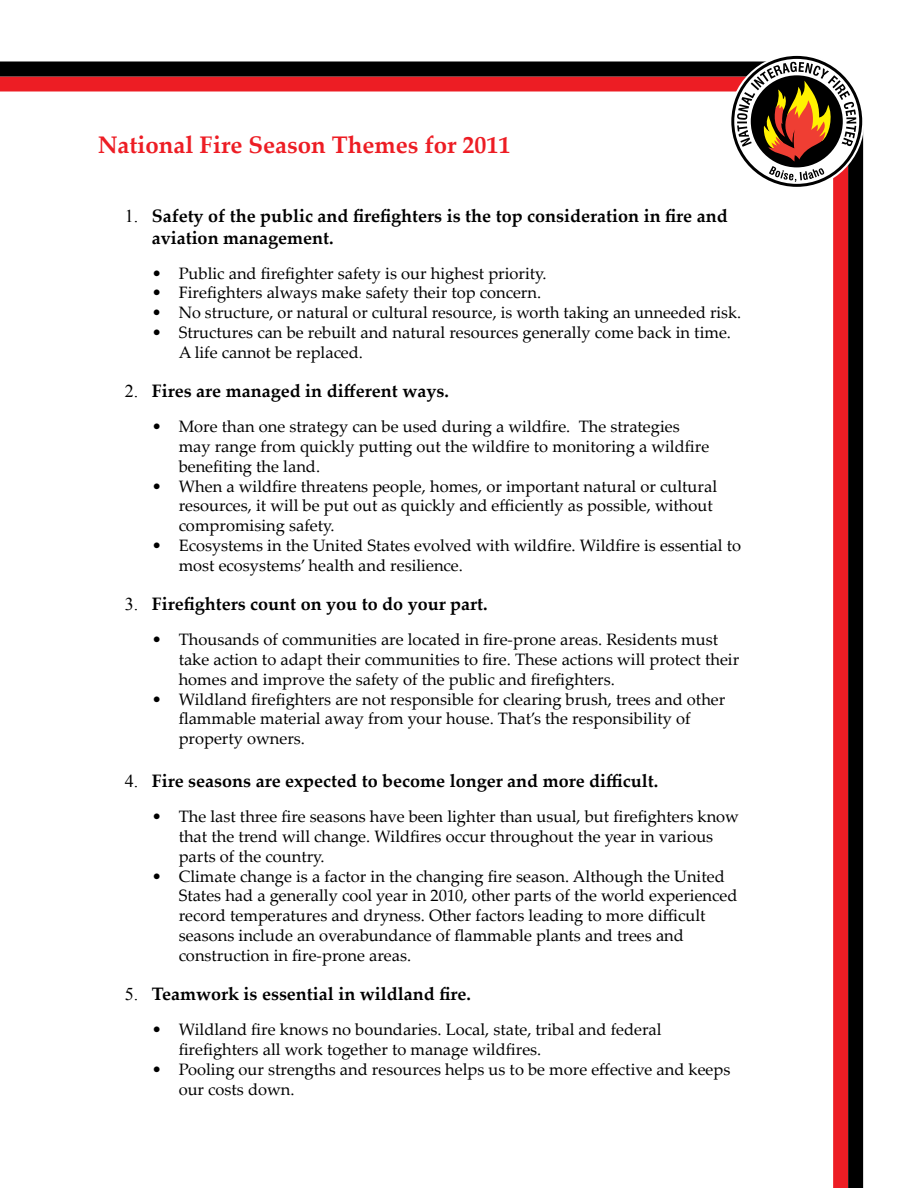
<style>
.page{position:relative;width:918px;height:1188px;background:#fff}
.page>*{position:absolute;margin:0;border:0;box-sizing:border-box;transform-origin:0 0}
.t1{font:700 24px "Palatino Linotype";color:#ed1d24}
.List_Paragraph{font:700 18px/21.6px "Palatino Linotype";color:#000}
.bullets{font:16.5px/19.8px "Palatino Linotype";color:#000}
.s1{font-family:"Times New Roman";font-weight:400}
</style>
<div class="page">
<div style="left:833px;top:129px;width:15px;height:1059px;background:#ed1d24"></div>
<div style="left:848px;top:118px;width:15px;height:1070px;background:#000"></div>
<div style="left:0;top:76px;width:760px;height:16px;background:#ed1d24"></div>
<div style="left:0;top:62px;width:792px;height:14px;background:#000"></div>
<svg style="left:732px;top:57px;width:129px;height:129px"></svg>
<div style="left:730px;top:55px;width:134px;height:133px;border:4px solid #000;border-radius:50%"></div>
<svg style="left:737px;top:62px;width:119px;height:120px"></svg>
<p class="t1" style="left:98px;top:127px;width:414px">National Fire Season Themes for 2011</p>
<p class="List_Paragraph" style="left:152px;top:205px;width:578px;text-indent:-27px"><span class="s1">1.</span> Safety of the public and firefighters is the top consideration in fire and aviation management.</p>
<p class="bullets" style="left:152px;top:262px;width:397px">• Public and firefighter safety is our highest priority.</p>
<p class="bullets" style="left:152px;top:282px;width:391px">• Firefighters always make safety their top concern.</p>
<p class="bullets" style="left:152px;top:302px;width:591px">• No structure, or natural or cultural resource, is worth taking an unneeded risk.</p>
<p class="bullets" style="left:179px;top:322px;width:554px;text-indent:-27px">• Structures can be rebuilt and natural resources generally come back in time.<br>A life cannot be replaced.</p>
<p class="List_Paragraph" style="left:125px;top:380px;width:326px"><span class="s1">2.</span> Fires are managed in different ways.</p>
<p class="bullets" style="left:179px;top:416px;width:532px;text-indent:-27px">• More than one strategy can be used during a wildfire. The strategies may range from quickly putting out the wildfire to monitoring a wildfire benefiting the land.</p>
<p class="bullets" style="left:179px;top:475px;width:540px;text-indent:-27px">• When a wildfire threatens people, homes, or important natural or cultural resources, it will be put out as quickly and efficiently as possible, without compromising safety.</p>
<p class="bullets" style="left:179px;top:535px;width:564px;text-indent:-27px">• Ecosystems in the United States evolved with wildfire. Wildfire is essential to most ecosystems’ health and resilience.</p>
<p class="List_Paragraph" style="left:125px;top:593px;width:365px"><span class="s1">3.</span> Firefighters count on you to do your part.</p>
<p class="bullets" style="left:179px;top:629px;width:562px;text-indent:-27px">• Thousands of communities are located in fire-prone areas. Residents must take action to adapt their communities to fire. These actions will protect their homes and improve the safety of the public and firefighters.</p>
<p class="bullets" style="left:179px;top:688px;width:548px;text-indent:-27px">• Wildland firefighters are not responsible for clearing brush, trees and other flammable material away from your house. That’s the responsibility of property owners.</p>
<p class="List_Paragraph" style="left:125px;top:770px;width:535px"><span class="s1">4.</span> Fire seasons are expected to become longer and more difficult.</p>
<p class="bullets" style="left:179px;top:806px;width:562px;text-indent:-27px">• The last three fire seasons have been lighter than usual, but firefighters know that the trend will change. Wildfires occur throughout the year in various parts of the country.</p>
<p class="bullets" style="left:179px;top:865px;width:560px;text-indent:-27px">• Climate change is a factor in the changing fire season. Although the United States had a generally cool year in 2010, other parts of the world experienced record temperatures and dryness. Other factors leading to more difficult seasons include an overabundance of flammable plants and trees and construction in fire-prone areas.</p>
<p class="List_Paragraph" style="left:125px;top:983px;width:348px"><span class="s1">5.</span> Teamwork is essential in wildland fire.</p>
<p class="bullets" style="left:179px;top:1019px;width:484px;text-indent:-27px">• Wildland fire knows no boundaries. Local, state, tribal and federal firefighters all work together to manage wildfires.</p>
<p class="bullets" style="left:179px;top:1059px;width:553px;text-indent:-27px">• Pooling our strengths and resources helps us to be more effective and keeps our costs down.</p>
</div>
